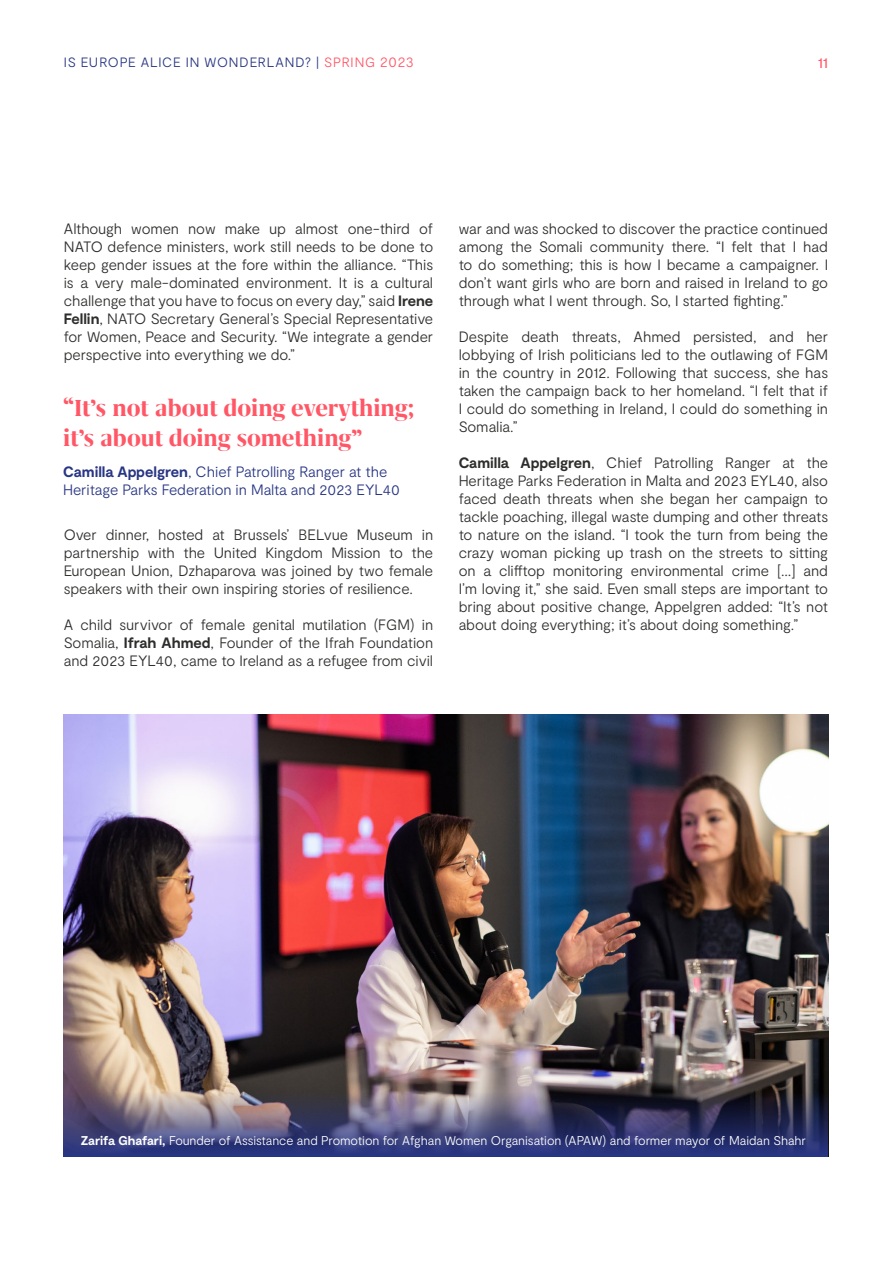
<style>
.page{position:relative;width:893px;height:1263px;background:#fff}
.page>*{position:absolute;margin:0;border:0;box-sizing:border-box;transform-origin:0 0}
.t1{font:700 27px/30px "Grifo M";color:#ff5766}
.t2{font:300 15px/18px "Moderat";letter-spacing:-.01em;color:#2d2d2c;text-align:justify}
.t3{font:300 15px/18px "Moderat";letter-spacing:-.01em;color:#283583}
.t4{font:15px "Moderat";color:#ff5766}
.t5{font:300 13.5px "Moderat";letter-spacing:.06em;color:#283583}
.t6{font:300 12.75px "Moderat";letter-spacing:-.01em;color:#fff}
.s1{color:#ff5766}
.s2{font-weight:700}
</style>
<div class="page">
<img style="left:64px;top:714px;width:764px;height:373px">
<img style="left:64px;top:1087px;width:764px;height:70px">
<p class="t5" style="left:64px;top:54px;width:351px">IS EUROPE ALICE IN WONDERLAND? | <span class="s1">SPRING 2023</span></p>
<p class="t4" style="left:818px;top:53px;width:11px">11</p>
<p class="t2" style="left:64px;top:220px;width:371px">Although women now make up almost one-third of NATO defence ministers, work still needs to be done to keep gender issues at the fore within the alliance. “This is a very male-dominated environment. It is a cultural challenge that you have to focus on every day,” said <span class="s2">Irene Fellin</span>, NATO Secretary General’s Special Representative for Women, Peace and Security. “We integrate a gender perspective into everything we do.”</p>
<h1 class="t1" style="left:63px;top:393px;width:352px">“It’s not about doing everything; it’s about doing something”</h1>
<p class="t3" style="left:63px;top:463px;width:338px"><span class="s2">Camilla Appelgren</span>, Chief Patrolling Ranger at the<br>Heritage Parks Federation in Malta and 2023 EYL40</p>
<p class="t2" style="left:64px;top:526px;width:371px">Over dinner, hosted at Brussels’ BELvue Museum in partnership with the United Kingdom Mission to the European Union, Dzhaparova was joined by two female speakers with their own inspiring stories of resilience.</p>
<p class="t2" style="left:64px;top:616px;width:371px">A child survivor of female genital mutilation (FGM) in Somalia, <span class="s2">Ifrah Ahmed</span>, Founder of the Ifrah Foundation and 2023 EYL40, came to Ireland as a refugee from civil</p>
<p class="t2" style="left:459px;top:220px;width:371px">war and was shocked to discover the practice continued among the Somali community there. “I felt that I had to do something; this is how I became a campaigner. I don’t want girls who are born and raised in Ireland to go through what I went through. So, I started fighting.”</p>
<p class="t2" style="left:459px;top:328px;width:371px">Despite death threats, Ahmed persisted, and her lobbying of Irish politicians led to the outlawing of FGM in the country in 2012. Following that success, she has taken the campaign back to her homeland. “I felt that if I could do something in Ireland, I could do something in Somalia.”</p>
<p class="t2" style="left:459px;top:454px;width:371px"><span class="s2">Camilla Appelgren</span>, Chief Patrolling Ranger at the Heritage Parks Federation in Malta and 2023 EYL40, also faced death threats when she began her campaign to tackle poaching, illegal waste dumping and other threats to nature on the island. “I took the turn from being the crazy woman picking up trash on the streets to sitting on a clifftop monitoring environmental crime […] and I’m loving it,” she said. Even small steps are important to bring about positive change, Appelgren added: “It’s not about doing everything; it’s about doing something.”</p>
<p class="t6" style="left:81px;top:1132px;width:727px"><span class="s2">Zarifa Ghafari,</span> Founder of Assistance and Promotion for Afghan Women Organisation (APAW) and former mayor of Maidan Shahr</p>
</div>
